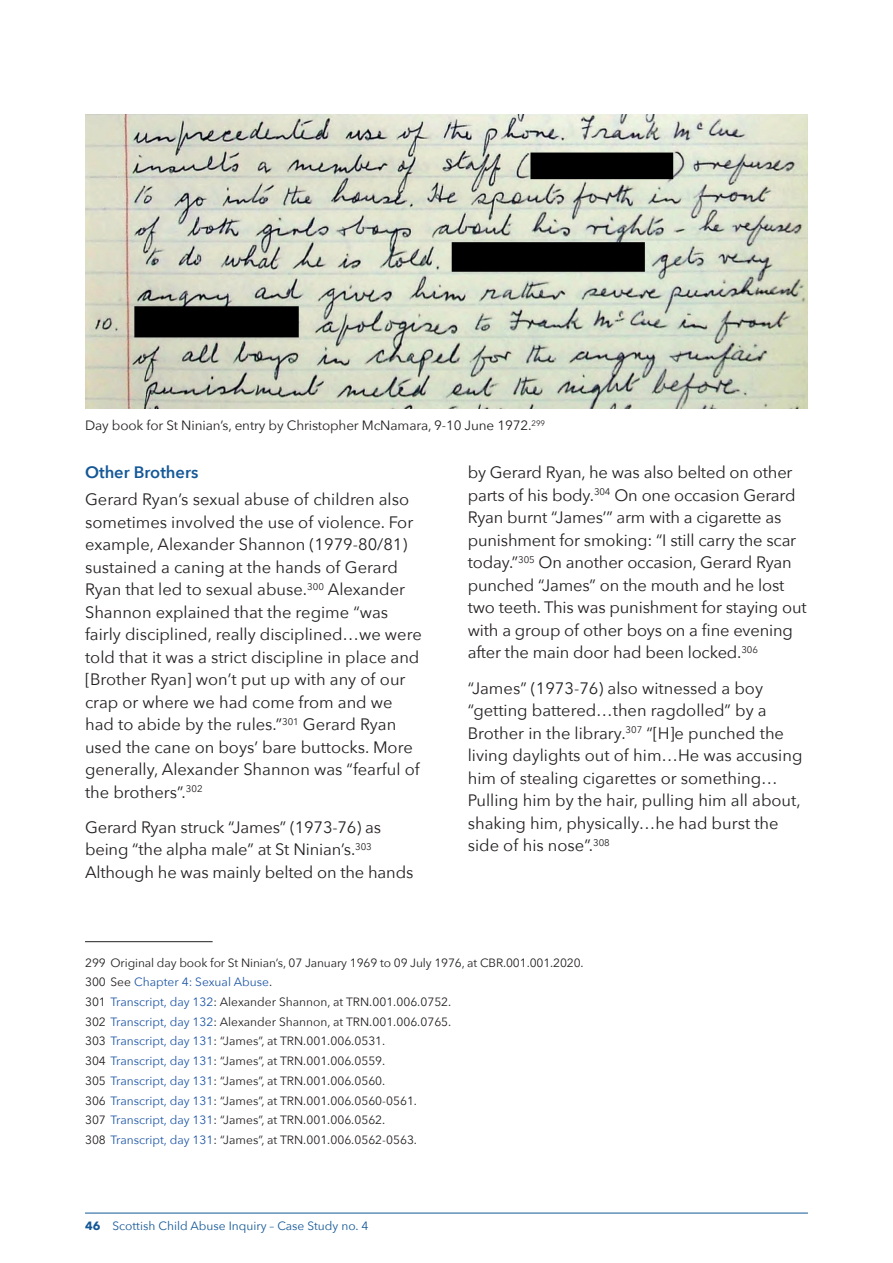
<style>
.page{position:relative;width:893px;height:1263px;background:#fff}
.page>*{position:absolute;margin:0;border:0;box-sizing:border-box;transform-origin:0 0}
.t1{font:16.5px/22.5px "Avenir Next";color:#231f20}
.t2{font:600 16.5px "Avenir Next";color:#145897}
.t3{font:13.5px "Avenir Next";letter-spacing:-.01em;color:#231f20}
.t4{font:12px/19.6px "Avenir Next";color:#231f20}
.t5{font:12px "Avenir Next";color:#145897}
.s1{color:#1e56a6}
.s2{font-weight:700}
</style>
<div class="page">
<hr style="left:85px;top:1213px;width:723px;height:1px;background:#145897">
<img style="left:85px;top:115px;width:723px;height:293px">
<hr style="left:85px;top:941px;width:128px;height:1px;background:#231f20">
<p class="t3" style="left:85px;top:414px;width:462px">Day book for St Ninian’s, entry by Christopher McNamara, 9-10 June 1972.<sup>299</sup></p>
<p class="t2" style="left:85px;top:458px;width:115px">Other Brothers</p>
<p class="t1" style="left:85px;top:487px;width:338px">Gerard Ryan’s sexual abuse of children also sometimes involved the use of violence. For example, Alexander Shannon (1979‑80/81) sustained a caning at the hands of Gerard Ryan that led to sexual abuse.<sup>300</sup> Alexander Shannon explained that the regime “was fairly disciplined, really disciplined…we were told that it was a strict discipline in place and [Brother Ryan] won’t put up with any of our crap or where we had come from and we had to abide by the rules.”<sup>301</sup> Gerard Ryan used the cane on boys’ bare buttocks. More generally, Alexander Shannon was “fearful of the brothers”.<sup>302</sup></p>
<p class="t1" style="left:85px;top:815px;width:330px">Gerard Ryan struck “James” (1973‑76) as being “the alpha male” at St Ninian’s.<sup>303<br></sup>Although he was mainly belted on the hands</p>
<p class="t1" style="left:468px;top:461px;width:340px">by Gerard Ryan, he was also belted on other parts of his body.<sup>304</sup> On one occasion Gerard Ryan burnt “James’” arm with a cigarette as punishment for smoking: “I still carry the scar today.”<sup>305</sup> On another occasion, Gerard Ryan punched “James” on the mouth and he lost two teeth. This was punishment for staying out with a group of other boys on a fine evening after the main door had been locked.<sup>306</sup></p>
<p class="t1" style="left:468px;top:676px;width:336px">“James” (1973‑76) also witnessed a boy “getting battered…then ragdolled” by a Brother in the library.<sup>307</sup> “[H]e punched the living daylights out of him…He was accusing him of stealing cigarettes or something… Pulling him by the hair, pulling him all about, shaking him, physically…he had burst the side of his nose”.<sup>308</sup></p>
<p class="t4" style="left:85px;top:952px;width:500px">299 Original day book for St Ninian’s, 07 January 1969 to 09 July 1976, at CBR.001.001.2020.<br>300 See <span class="s1">Chapter 4: Sexual Abuse</span>.<br>301 <span class="s1">Transcript, day 132</span>: Alexander Shannon, at TRN.001.006.0752.<br>302 <span class="s1">Transcript, day 132</span>: Alexander Shannon, at TRN.001.006.0765.<br>303 <span class="s1">Transcript, day 131</span>: “James”, at TRN.001.006.0531.<br>304 <span class="s1">Transcript, day 131</span>: “James”, at TRN.001.006.0559.<br>305 <span class="s1">Transcript, day 131</span>: “James”, at TRN.001.006.0560.<br>306 <span class="s1">Transcript, day 131</span>: “James”, at TRN.001.006.0560‑0561.<br>307 <span class="s1">Transcript, day 131</span>: “James”, at TRN.001.006.0562.<br>308 <span class="s1">Transcript, day 131</span>: “James”, at TRN.001.006.0562‑0563.</p>
<p class="t5" style="left:85px;top:1216px;width:285px"><span class="s2">46</span> Scottish Child Abuse Inquiry – Case Study no. 4</p>
</div>
